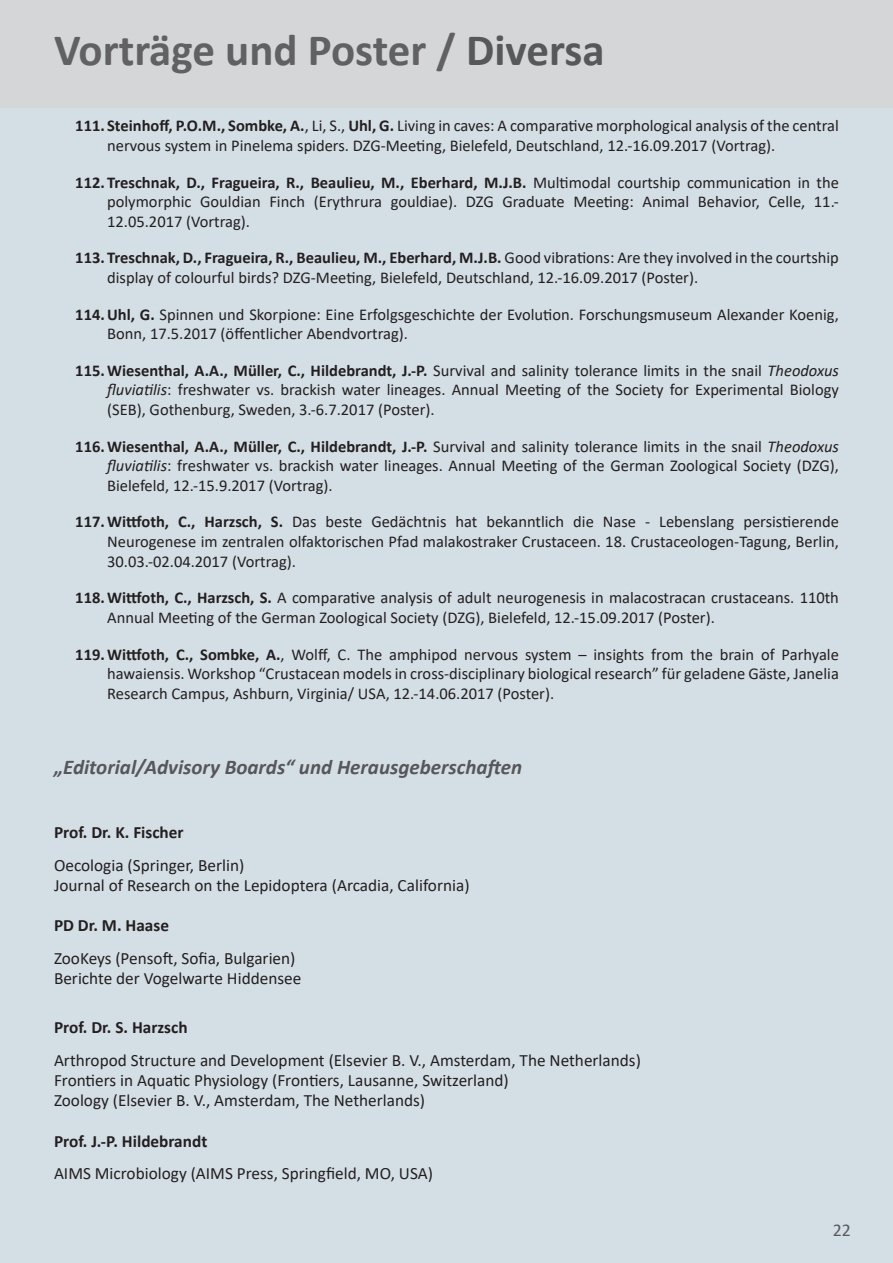
<style>
.page{position:relative;width:893px;height:1263px;background:#fff}
.page>*{position:absolute;margin:0;border:0;box-sizing:border-box;transform-origin:0 0}
.t1{font:700 45px "Calibri";color:#616164}
.t2{font:italic 700 21px "Calibri";color:#56575a}
.t3{font:18px "Calibri";color:#5a5a5d}
.t4{font:17.25px "Calibri";color:#231f20}
.t5{font:700 17.25px "Calibri";color:#231f20}
.t6{font:16.5px/19.8px "Calibri";color:#231f20;text-align:justify}
.s1{color:#57585a}
.s2{font-weight:700}
.s3{font-style:italic}
</style>
<div class="page">
<div style="left:0;top:0;width:893px;height:107px;background:#d5d6d8"></div>
<p class="t1" style="left:54px;top:18px;width:552px">Vorträge und Poster / <span class="s1">Diversa</span></p>
<p class="t6" style="left:107px;top:116px;width:733px;text-indent:-32px"><span class="s2">111. Steinhoff, P.O.M., Sombke, A.</span>, Li, S., <span class="s2">Uhl, G.</span> Living in caves: A comparative morphological analysis of the central nervous system in Pinelema spiders. DZG-Meeting, Bielefeld, Deutschland, 12.-16.09.2017 (Vortrag).</p>
<p class="t6" style="left:107px;top:172px;width:733px;text-indent:-32px"><span class="s2">112. Treschnak, D., Fragueira, R., Beaulieu, M., Eberhard, M.J.B.</span> Multimodal courtship communication in the polymorphic Gouldian Finch (Erythrura gouldiae). DZG Graduate Meeting: Animal Behavior, Celle, 11.- 12.05.2017 (Vortrag).</p>
<p class="t6" style="left:107px;top:248px;width:733px;text-indent:-32px"><span class="s2">113. Treschnak, D., Fragueira, R., Beaulieu, M., Eberhard, M.J.B.</span> Good vibrations: Are they involved in the courtship display of colourful birds? DZG-Meeting, Bielefeld, Deutschland, 12.-16.09.2017 (Poster).</p>
<p class="t6" style="left:107px;top:304px;width:733px;text-indent:-32px"><span class="s2">114.Uhl, G.</span> Spinnen und Skorpione: Eine Erfolgsgeschichte der Evolution. Forschungsmuseum Alexander Koenig,<br>Bonn, 17.5.2017 (öffentlicher Abendvortrag).</p>
<p class="t6" style="left:107px;top:360px;width:733px;text-indent:-32px"><span class="s2">115.Wiesenthal, A.A., Müller, C., Hildebrandt, J.-P.</span> Survival and salinity tolerance limits in the snail <span class="s3">Theodoxus fluviatilis</span>: freshwater vs. brackish water lineages. Annual Meeting of the Society for Experimental Biology (SEB), Gothenburg, Sweden, 3.-6.7.2017 (Poster).</p>
<p class="t6" style="left:107px;top:436px;width:733px;text-indent:-32px"><span class="s2">116.Wiesenthal, A.A., Müller, C., Hildebrandt, J.-P.</span> Survival and salinity tolerance limits in the snail <span class="s3">Theodoxus fluviatilis</span>: freshwater vs. brackish water lineages. Annual Meeting of the German Zoological Society (DZG), Bielefeld, 12.-15.9.2017 (Vortrag).</p>
<p class="t6" style="left:107px;top:512px;width:733px;text-indent:-32px"><span class="s2">117.Wittfoth, C., Harzsch, S.</span> Das beste Gedächtnis hat bekanntlich die Nase - Lebenslang persistierende Neurogenese im zentralen olfaktorischen Pfad malakostraker Crustaceen. 18. Crustaceologen-Tagung, Berlin, 30.03.-02.04.2017 (Vortrag).</p>
<p class="t6" style="left:107px;top:588px;width:733px;text-indent:-32px"><span class="s2">118.Wittfoth, C., Harzsch, S.</span> A comparative analysis of adult neurogenesis in malacostracan crustaceans. 110th<br>Annual Meeting of the German Zoological Society (DZG), Bielefeld, 12.-15.09.2017 (Poster).</p>
<p class="t6" style="left:107px;top:644px;width:733px;text-indent:-32px"><span class="s2">119.Wittfoth, C., Sombke, A.</span>, Wolff, C. The amphipod nervous system – insights from the brain of Parhyale hawaiensis. Workshop “Crustacean models in cross-disciplinary biological research” für geladene Gäste, Janelia Research Campus, Ashburn, Virginia/ USA, 12.-14.06.2017 (Poster).</p>
<p class="t2" style="left:54px;top:752px;width:470px">„Editorial/Advisory Boards“ und Herausgeberschaften</p>
<p class="t5" style="left:54px;top:820px;width:131px">Prof. Dr. K. Fischer</p>
<p class="t4" style="left:54px;top:853px;width:192px">Oecologia (Springer, Berlin)</p>
<p class="t4" style="left:54px;top:873px;width:417px">Journal of Research on the Lepidoptera (Arcadia, California)</p>
<p class="t5" style="left:54px;top:913px;width:117px">PD Dr. M. Haase</p>
<p class="t4" style="left:54px;top:946px;width:243px">ZooKeys (Pensoft, Sofia, Bulgarien)</p>
<p class="t4" style="left:54px;top:966px;width:249px">Berichte der Vogelwarte Hiddensee</p>
<p class="t5" style="left:54px;top:1015px;width:135px">Prof. Dr. S. Harzsch</p>
<p class="t4" style="left:54px;top:1048px;width:588px">Arthropod Structure and Development (Elsevier B. V., Amsterdam, The Netherlands)</p>
<p class="t4" style="left:54px;top:1068px;width:456px">Frontiers in Aquatic Physiology (Frontiers, Lausanne, Switzerland)</p>
<p class="t4" style="left:54px;top:1088px;width:373px">Zoology (Elsevier B. V., Amsterdam, The Netherlands)</p>
<p class="t5" style="left:54px;top:1129px;width:155px">Prof. J.-P. Hildebrandt</p>
<p class="t4" style="left:54px;top:1161px;width:380px">AIMS Microbiology (AIMS Press, Springfield, MO, USA)</p>
<p class="t3" style="left:833px;top:1217px;width:20px">22</p>
</div>
